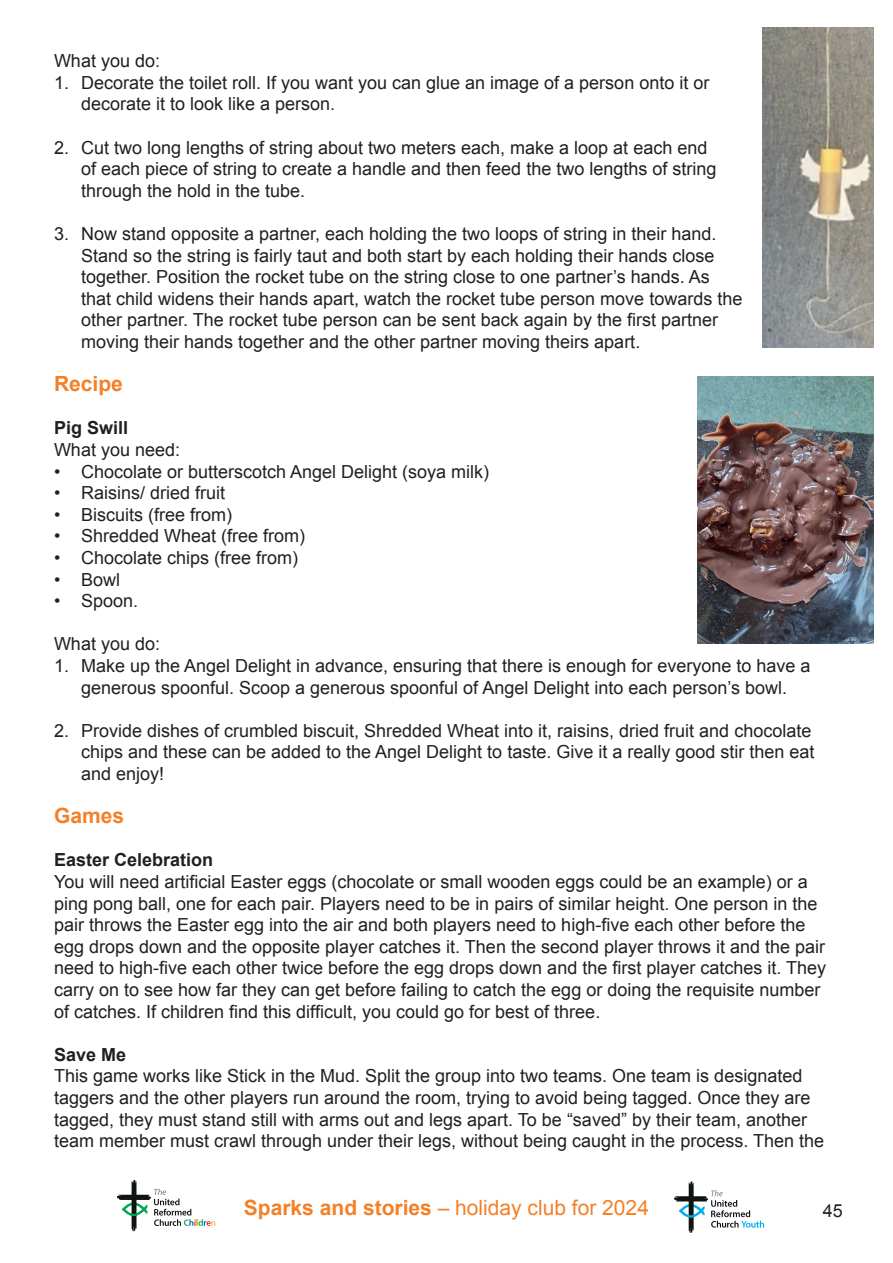
<style>
.page{position:relative;width:893px;height:1263px;background:#fff}
.page>*{position:absolute;margin:0;border:0;box-sizing:border-box;transform-origin:0 0}
.t1{font:21px "Arial";color:#f48028}
.t2{font:700 21px "Arial";color:#f48028}
.t3{font:18px/21.6px "Arial";color:#231f20}
.t4{font:700 18px "Arial";color:#231f20}
.s1{font-weight:700}
</style>
<div class="page">
<svg style="left:117px;top:1180px;width:98px;height:51px"></svg>
<svg style="left:674px;top:1181px;width:90px;height:52px"></svg>
<img style="left:762px;top:28px;width:111px;height:320px">
<img style="left:698px;top:377px;width:175px;height:266px">
<p class="t3" style="left:54px;top:50px;width:108px">What you do:</p>
<p class="t3" style="left:81px;top:72px;width:630px;text-indent:-27px">1. Decorate the toilet roll. If you want you can glue an image of a person onto it or decorate it to look like a person.</p>
<p class="t3" style="left:81px;top:137px;width:637px;text-indent:-27px">2. Cut two long lengths of string about two meters each, make a loop at each end of each piece of string to create a handle and then feed the two lengths of string through the hold in the tube.</p>
<p class="t3" style="left:81px;top:223px;width:663px;text-indent:-27px">3. Now stand opposite a partner, each holding the two loops of string in their hand.<br>Stand so the string is fairly taut and both start by each holding their hands close together. Position the rocket tube on the string close to one partner’s hands. As that child widens their hands apart, watch the rocket tube person move towards the other partner. The rocket tube person can be sent back again by the first partner moving their hands together and the other partner moving theirs apart.</p>
<p class="t2" style="left:54px;top:370px;width:70px">Recipe</p>
<p class="t4" style="left:54px;top:416px;width:76px">Pig Swill</p>
<p class="t3" style="left:54px;top:439px;width:128px">What you need:</p>
<p class="t3" style="left:54px;top:461px;width:437px">• Chocolate or butterscotch Angel Delight (soya milk)</p>
<p class="t3" style="left:54px;top:482px;width:173px">• Raisins/ dried fruit</p>
<p class="t3" style="left:54px;top:504px;width:180px">• Biscuits (free from)</p>
<p class="t3" style="left:54px;top:525px;width:253px">• Shredded Wheat (free from)</p>
<p class="t3" style="left:54px;top:547px;width:246px">• Chocolate chips (free from)</p>
<p class="t3" style="left:54px;top:569px;width:68px">• Bowl</p>
<p class="t3" style="left:54px;top:590px;width:86px">• Spoon.</p>
<p class="t3" style="left:54px;top:633px;width:108px">What you do:</p>
<p class="t3" style="left:54px;top:655px;width:758px;text-align:center">1. Make up the Angel Delight in advance, ensuring that there is enough for everyone to have a generous spoonful. Scoop a generous spoonful of Angel Delight into each person’s bowl.</p>
<p class="t3" style="left:81px;top:720px;width:735px;text-indent:-27px">2. Provide dishes of crumbled biscuit, Shredded Wheat into it, raisins, dried fruit and chocolate chips and these can be added to the Angel Delight to taste. Give it a really good stir then eat and enjoy!</p>
<p class="t2" style="left:54px;top:802px;width:72px">Games</p>
<p class="t4" style="left:54px;top:848px;width:161px">Easter Celebration</p>
<p class="t3" style="left:54px;top:871px;width:774px">You will need artificial Easter eggs (chocolate or small wooden eggs could be an example) or a ping pong ball, one for each pair. Players need to be in pairs of similar height. One person in the pair throws the Easter egg into the air and both players need to high-five each other before the egg drops down and the opposite player catches it. Then the second player throws it and the pair need to high-five each other twice before the egg drops down and the first player catches it. They carry on to see how far they can get before failing to catch the egg or doing the requisite number of catches. If children find this difficult, you could go for best of three.</p>
<p class="t4" style="left:54px;top:1043px;width:74px">Save Me</p>
<p class="t3" style="left:54px;top:1065px;width:772px">This game works like Stick in the Mud. Split the group into two teams. One team is designated taggers and the other players run around the room, trying to avoid being tagged. Once they are tagged, they must stand still with arms out and legs apart. To be “saved” by their team, another team member must crawl through under their legs, without being caught in the process. Then the</p>
<p class="t1" style="left:244px;top:1194px;width:407px"><span class="s1">Sparks and stories</span> – holiday club for 2024</p>
<p class="t3" style="left:823px;top:1200px;width:22px">45</p>
</div>
